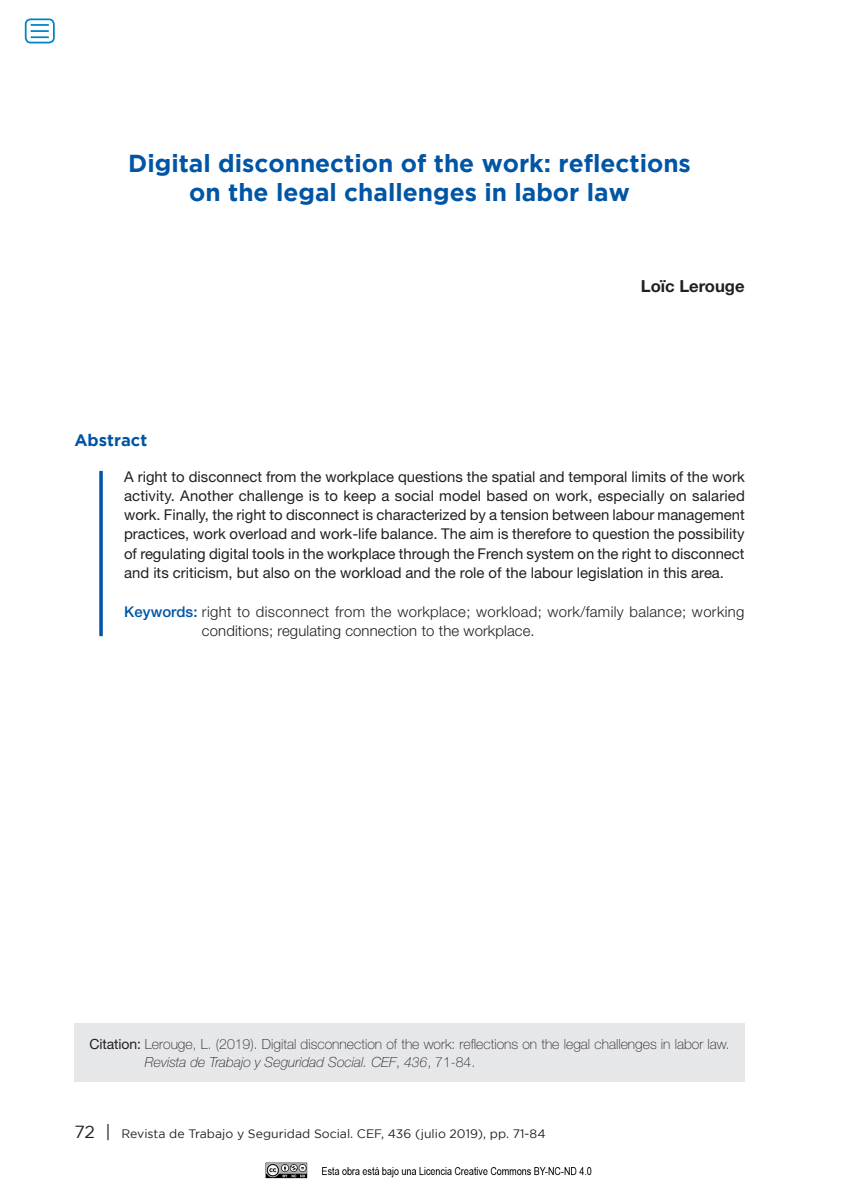
<style>
.page{position:relative;width:844px;height:1191px;background:#fff}
.page>*{position:absolute;margin:0;border:0;box-sizing:border-box;transform-origin:0 0}
.t1{font:700 24.5px/29.8px "Gotham";color:#0155a5;text-align:center}
.t2{font:700 16.62px "Helvetica Neue LT Std";color:#231f20}
.t3{font:700 16.62px "Gotham";color:#0155a5}
.t4{font:14.88px/19.2px "Helvetica Neue LT Std";color:#231f20;text-align:justify}
.t5{font:300 14.88px/19.2px "Helvetica Neue LT Std";letter-spacing:.025em;color:#231f20}
.t6{font:100 14px/18.4px "Helvetica Neue LT Std";color:#231f20}
.t7{font:12.25px "Gotham";color:#231f20}
.s1{font-weight:500;color:#0155a5}
.s2{font-weight:400}
.s3{font-style:italic}
.s4{font-size:17.5px}
</style>
<div class="page">
<img style="left:265px;top:1162px;width:327px;height:17px">
<svg style="left:99px;top:471px;width:4px;height:165px"></svg>
<div style="left:74px;top:1023px;width:670px;height:58px;background:#e6e7e9"></div>
<div style="left:25px;top:18px;width:30px;height:25px;border:2px solid #0082c8;border-radius:5px"></div>
<svg style="left:31px;top:24px;width:18px;height:14px"></svg>
<h1 class="t1" style="left:128px;top:147px;width:564px">Digital disconnection of the work: reflections on the legal challenges in labor law</h1>
<p class="t2" style="left:640px;top:276px;width:105px">Loïc Lerouge</p>
<p class="t3" style="left:74px;top:430px;width:74px">Abstract</p>
<p class="t4" style="left:124px;top:466px;width:622px">A right to disconnect from the workplace questions the spatial and temporal limits of the work activity. Another challenge is to keep a social model based on work, especially on salaried work. Finally, the right to disconnect is characterized by a tension between labour management practices, work overload and work-life balance. The aim is therefore to question the possibility of regulating digital tools in the workplace through the French system on the right to disconnect and its criticism, but also on the workload and the role of the labour legislation in this area.</p>
<p class="t5" style="left:202px;top:601px;width:544px;text-indent:-78px"><span class="s1">Keywords:</span> right to disconnect from the workplace; workload; work/family balance; working conditions; regulating connection to the workplace.</p>
<p class="t6" style="left:145px;top:1034px;width:586px;text-indent:-56px"><span class="s2">Citation:</span> Lerouge, L. (2019). Digital disconnection of the work: reflections on the legal challenges in labor law.<br><span class="s3">Revista de Trabajo y Seguridad Social. CEF</span>, <span class="s3">436</span>, 71-84.</p>
<p class="t7" style="left:74px;top:1127px;width:472px"><span class="s4">72 |</span> Revista de Trabajo y Seguridad Social. CEF, 436 (julio 2019), pp. 71-84</p>
</div>
